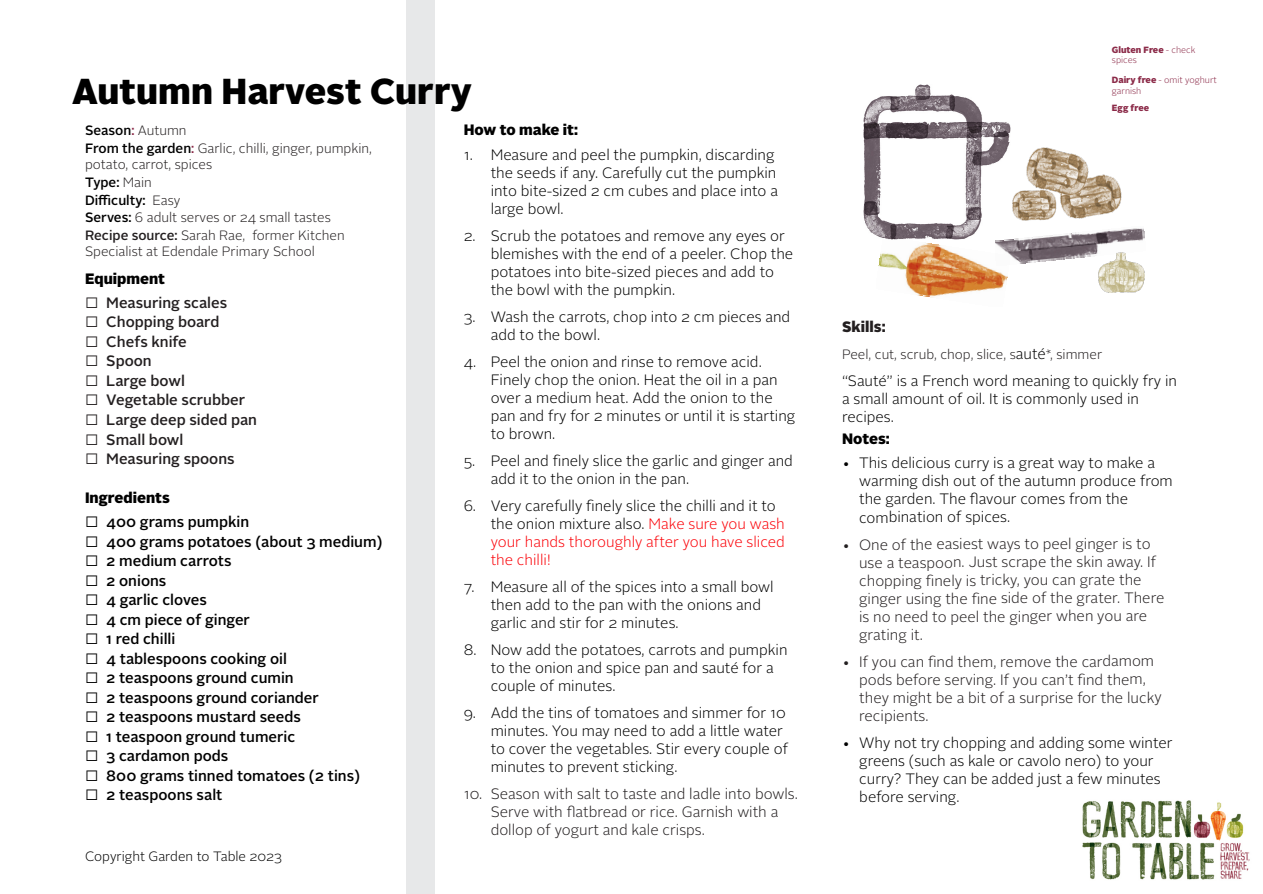
<style>
.page{position:relative;width:1263px;height:894px;background:#fff}
.page>*{position:absolute;margin:0;border:0;box-sizing:border-box;transform-origin:0 0}
.t1{font:900 36px "Alright Sans";color:#000}
.t2{font:300 15px/18px "Alright Sans";color:#000}
.t3{font:300 15px/18px "Alright Sans";color:#231f20}
.t4{font:500 15px "Alright Sans";color:#000}
.t5{font:500 15px "Alright Sans";color:#231f20}
.t6{font:900 15px "Alright Sans";color:#000}
.t7{font:900 15px "Alright Sans";color:#231f20}
.t8{font:300 13.5px/17.7px "Alright Sans";color:#231f20}
.t9{font:300 13.5px "Alright Sans";color:#000}
.t10{font:300 9px/10.8px "Alright Sans";color:#8b2a48}
.t11{font:900 9px "Alright Sans";color:#8b2a48}
.s1{font-weight:500;color:#000}
.s2{font-weight:500;color:#8b2a48}
.s3{font-weight:500}
.s4{color:#fb0007}
.s5{font-weight:900}
.s6{font-size:15px;color:#000}
</style>
<div class="page">
<div style="left:406px;top:0;width:29px;height:893px;background:#e7e8e9"></div>
<img style="left:1082px;top:800px;width:168px;height:80px">
<img style="left:1013px;top:148px;width:109px;height:72px">
<img style="left:1098px;top:265px;width:46px;height:27px">
<img style="left:878px;top:239px;width:130px;height:59px">
<img style="left:863px;top:85px;width:147px;height:154px">
<img style="left:994px;top:226px;width:151px;height:39px">
<h1 class="t1" style="left:72px;top:77px;width:401px">Autumn Harvest Curry</h1>
<p class="t8" style="left:85px;top:123px;width:288px"><span class="s1">Season</span><span class="s2">:</span> Autumn<br><span class="s1">From the garden</span><span class="s2">:</span> Garlic, chilli, ginger, pumpkin,</p>
<p class="t8" style="left:85px;top:157px;width:261px">potato, carrot, spices<br><span class="s1">Type:</span> Main<br><span class="s1">Difficulty:</span> Easy<br><span class="s1">Serves:</span> 6 adult serves or 24 small tastes<br><span class="s3">Recipe source:</span> Sarah Rae, former Kitchen</p>
<p class="t8" style="left:85px;top:244px;width:231px">Specialist at Edendale Primary School</p>
<p class="t6" style="left:85px;top:272px;width:82px">Equipment</p>
<p class="t5" style="left:85px;top:296px;width:144px">□ Measuring scales</p>
<p class="t5" style="left:85px;top:316px;width:136px">□ Chopping board</p>
<p class="t5" style="left:85px;top:335px;width:103px">□ Chefs knife</p>
<p class="t5" style="left:85px;top:355px;width:68px">□ Spoon</p>
<p class="t5" style="left:85px;top:374px;width:101px">□ Large bowl</p>
<p class="t5" style="left:85px;top:394px;width:162px">□ Vegetable scrubber</p>
<p class="t5" style="left:85px;top:413px;width:173px">□ Large deep sided pan</p>
<p class="t5" style="left:85px;top:433px;width:100px">□ Small bowl</p>
<p class="t5" style="left:85px;top:452px;width:151px">□ Measuring spoons</p>
<p class="t6" style="left:85px;top:491px;width:86px">Ingredients</p>
<p class="t4" style="left:85px;top:515px;width:166px">□ 400 grams pumpkin</p>
<p class="t4" style="left:85px;top:535px;width:299px">□ 400 grams potatoes (about 3 medium)</p>
<p class="t4" style="left:85px;top:554px;width:148px">□ 2 medium carrots</p>
<p class="t4" style="left:85px;top:574px;width:83px">□ 2 onions</p>
<p class="t4" style="left:85px;top:593px;width:123px">□ 4 garlic cloves</p>
<p class="t4" style="left:85px;top:613px;width:166px">□ 4 cm piece of ginger</p>
<p class="t4" style="left:85px;top:632px;width:92px">□ 1 red chilli</p>
<p class="t4" style="left:85px;top:652px;width:203px">□ 4 tablespoons cooking oil</p>
<p class="t4" style="left:85px;top:671px;width:210px">□ 2 teaspoons ground cumin</p>
<p class="t4" style="left:85px;top:691px;width:235px">□ 2 teaspoons ground coriander</p>
<p class="t4" style="left:85px;top:710px;width:217px">□ 2 teaspoons mustard seeds</p>
<p class="t4" style="left:85px;top:730px;width:212px">□ 1 teaspoon ground tumeric</p>
<p class="t4" style="left:85px;top:749px;width:145px">□ 3 cardamon pods</p>
<p class="t4" style="left:85px;top:769px;width:277px">□ 800 grams tinned tomatoes (2 tins)</p>
<p class="t4" style="left:85px;top:788px;width:139px">□ 2 teaspoons salt</p>
<p class="t9" style="left:85px;top:850px;width:198px">Copyright Garden to Table 2023</p>
<p class="t6" style="left:464px;top:124px;width:116px">How to make it:</p>
<p class="t2" style="left:491px;top:146px;width:289px;text-indent:-27px">1. Measure and peel the pumpkin, discarding the seeds if any. Carefully cut the pumpkin into bite-sized 2 cm cubes and place into a large bowl.</p>
<p class="t2" style="left:491px;top:227px;width:304px;text-indent:-27px">2. Scrub the potatoes and remove any eyes or blemishes with the end of a peeler. Chop the potatoes into bite-sized pieces and add to the bowl with the pumpkin.</p>
<p class="t2" style="left:491px;top:308px;width:301px;text-indent:-27px">3. Wash the carrots, chop into 2 cm pieces and add to the bowl.</p>
<p class="t2" style="left:491px;top:353px;width:306px;text-indent:-27px">4. Peel the onion and rinse to remove acid.<br>Finely chop the onion. Heat the oil in a pan over a medium heat. Add the onion to the pan and fry for 2 minutes or until it is starting to brown.</p>
<p class="t2" style="left:491px;top:452px;width:304px;text-indent:-27px">5. Peel and finely slice the garlic and ginger and add it to the onion in the pan.</p>
<p class="t2" style="left:491px;top:497px;width:296px;text-indent:-27px">6. Very carefully finely slice the chilli and it to the onion mixture also. <span class="s4">Make sure you wash your hands thoroughly after you have sliced the chilli!</span></p>
<p class="t2" style="left:491px;top:578px;width:284px;text-indent:-27px">7. Measure all of the spices into a small bowl then add to the pan with the onions and garlic and stir for 2 minutes.</p>
<p class="t2" style="left:491px;top:641px;width:298px;text-indent:-27px">8. Now add the potatoes, carrots and pumpkin to the onion and spice pan and sauté for a couple of minutes.</p>
<p class="t2" style="left:491px;top:704px;width:299px;text-indent:-27px">9. Add the tins of tomatoes and simmer for 10 minutes. You may need to add a little water to cover the vegetables. Stir every couple of minutes to prevent sticking.</p>
<p class="t3" style="left:491px;top:785px;width:309px;text-indent:-27px">10. Season with salt to taste and ladle into bowls.<br>Serve with flatbread or rice. Garnish with a dollop of yogurt and kale crisps.</p>
<p class="t10" style="left:1112px;top:45px;width:85px"><span class="s5">Gluten Free</span> - check spices</p>
<p class="t10" style="left:1112px;top:75px;width:106px"><span class="s5">Dairy free</span> - omit yoghurt garnish</p>
<p class="t11" style="left:1112px;top:104px;width:39px">Egg free</p>
<p class="t7" style="left:842px;top:320px;width:45px">Skills:</p>
<p class="t8" style="left:842px;top:346px;width:262px">Peel, cut, scrub, chop, slice, s<span class="s6">auté</span>*, simmer</p>
<p class="t2" style="left:842px;top:373px;width:336px">“Sauté” is a French word meaning to quickly fry in a small amount of oil. It is commonly used in recipes.</p>
<p class="t6" style="left:842px;top:433px;width:49px">Notes:</p>
<p class="t2" style="left:859px;top:455px;width:315px;text-indent:-17px">• This delicious curry is a great way to make a warming dish out of the autumn produce from the garden. The flavour comes from the combination of spices.</p>
<p class="t3" style="left:859px;top:536px;width:307px;text-indent:-17px">• One of the easiest ways to peel ginger is to use a teaspoon. Just scrape the skin away. If chopping finely is tricky, you can grate the ginger using the fine side of the grater. There is no need to peel the ginger when you are grating it.</p>
<p class="t3" style="left:859px;top:653px;width:304px;text-indent:-17px">• If you can find them, remove the cardamom pods before serving. If you can’t find them, they might be a bit of a surprise for the lucky recipients.</p>
<p class="t2" style="left:859px;top:734px;width:315px;text-indent:-17px">• Why not try chopping and adding some winter greens (such as kale or cavolo nero) to your curry? They can be added just a few minutes before serving.</p>
</div>
